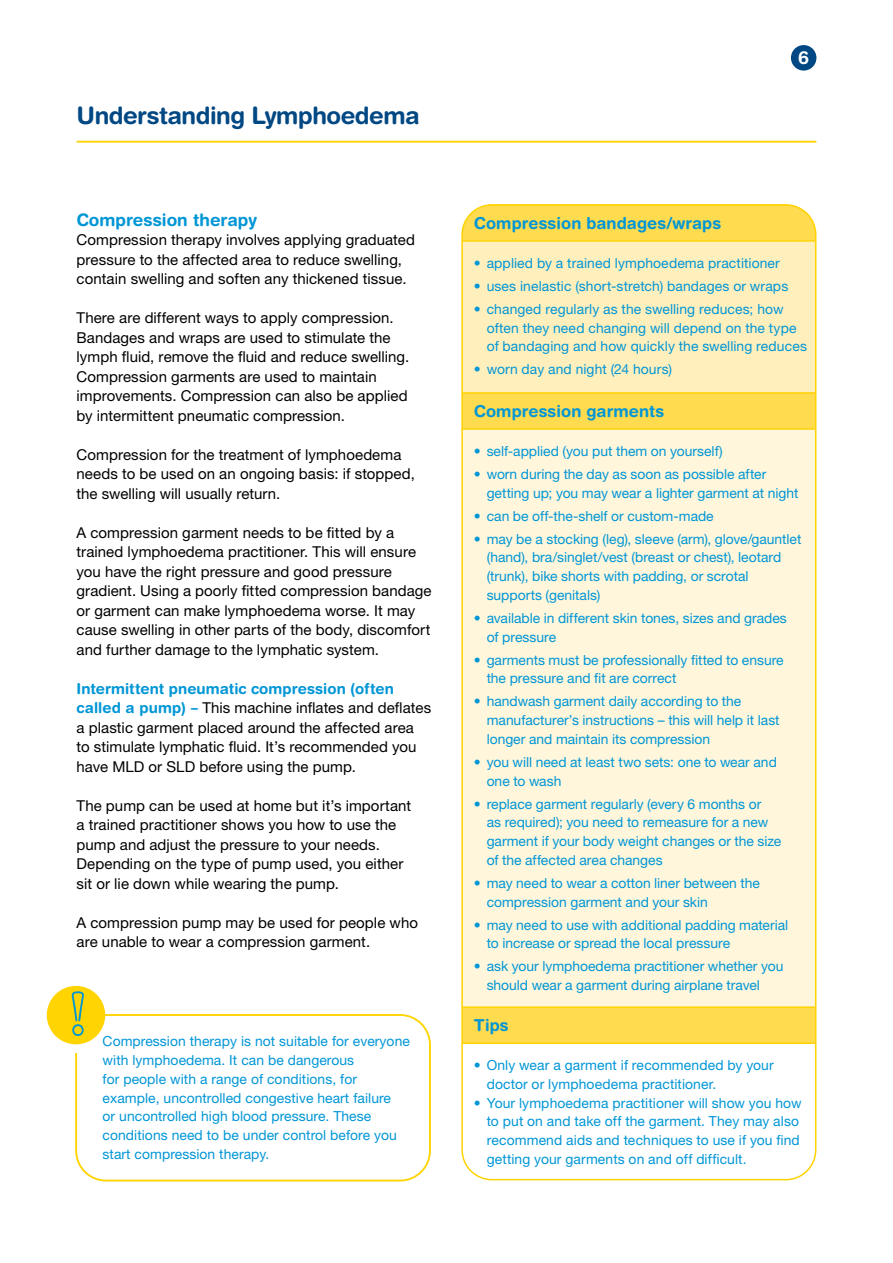
<style>
.page{position:relative;width:893px;height:1263px;background:#fff}
.page>*{position:absolute;margin:0;border:0;box-sizing:border-box;transform-origin:0 0}
.t1{font:700 24px "Helvetica Rounded LT Std";letter-spacing:-.02em;color:#004883}
.t2{font:700 18px "Helvetica Rounded LT Std";color:#fff}
.t3{font:700 17.25px "Helvetica Rounded LT Std";color:#0096d6}
.t4{font:700 16.5px "Helvetica Rounded LT Std";letter-spacing:.005em;color:#0096d6}
.t5{font:15px/19.5px "Helvetica Neue LT Std";letter-spacing:.005em;color:#000}
.t6{font:700 15px "Helvetica Rounded LT Std";letter-spacing:.005em;color:#0096d6}
.t7{font:13.8px/18.8px "Helvetica Neue LT Std";color:#0096d6}
.s1{font-family:"Helvetica Rounded LT Std";font-weight:700;color:#0096d6}
</style>
<div class="page">
<hr style="left:77px;top:141px;width:739px;height:2px;background:#ffd400">
<div style="left:791px;top:45px;width:25px;height:26px;background:#004883;border-radius:50%"></div>
<div style="left:464px;top:206px;width:352px;height:836px;background:#ffdb4f"></div>
<div style="left:462px;top:241px;width:354px;height:152px;background:#ffefbd"></div>
<div style="left:462px;top:429px;width:354px;height:578px;background:#fff6db"></div>
<hr style="left:462px;top:205px;width:354px;height:1px;background:#ffd200">
<hr style="left:462px;top:240px;width:354px;height:2px;background:#ffd200">
<hr style="left:462px;top:392px;width:354px;height:2px;background:#ffd200">
<hr style="left:462px;top:428px;width:354px;height:2px;background:#ffd200">
<hr style="left:462px;top:1006px;width:354px;height:2px;background:#ffd200">
<hr style="left:462px;top:1042px;width:354px;height:2px;background:#ffd200">
<hr style="left:462px;top:1044px;width:1px;height:136px;background:#ffd200">
<div style="left:461px;top:204px;width:355px;height:976px;border:2px solid #ffd200;border-radius:30px"></div>
<div style="left:75px;top:1014px;width:356px;height:167px;border:2px solid #ffd400;border-radius:30px"></div>
<div style="left:74px;top:1044px;width:5px;height:9px;background:#fff"></div>
<div style="left:47px;top:986px;width:58px;height:58px;background:#ffd400;border-radius:50%"></div>
<svg style="left:71px;top:992px;width:13px;height:44px"></svg>
<h1 class="t1" style="left:77px;top:101px;width:345px">Understanding Lymphoedema</h1>
<p class="t3" style="left:77px;top:209px;width:182px">Compression therapy</p>
<p class="t5" style="left:77px;top:230px;width:340px">Compression therapy involves applying graduated pressure to the affected area to reduce swelling, contain swelling and soften any thickened tissue.</p>
<p class="t5" style="left:77px;top:308px;width:334px">There are different ways to apply compression.<br>Bandages and wraps are used to stimulate the lymph fluid, remove the fluid and reduce swelling.<br>Compression garments are used to maintain improvements. Compression can also be applied by intermittent pneumatic compression.</p>
<p class="t5" style="left:77px;top:445px;width:340px">Compression for the treatment of lymphoedema needs to be used on an ongoing basis: if stopped, the swelling will usually return.</p>
<p class="t5" style="left:77px;top:523px;width:357px">A compression garment needs to be fitted by a trained lymphoedema practitioner. This will ensure you have the right pressure and good pressure gradient. Using a poorly fitted compression bandage or garment can make lymphoedema worse. It may cause swelling in other parts of the body, discomfort and further damage to the lymphatic system.</p>
<p class="t6" style="left:77px;top:679px;width:319px">Intermittent pneumatic compression (often</p>
<p class="t5" style="left:77px;top:698px;width:356px"><span class="s1">called a pump) –</span> This machine inflates and deflates a plastic garment placed around the affected area<br>to stimulate lymphatic fluid. It’s recommended you have MLD or SLD before using the pump.</p>
<p class="t5" style="left:77px;top:796px;width:336px">The pump can be used at home but it’s important a trained practitioner shows you how to use the pump and adjust the pressure to your needs.<br>Depending on the type of pump used, you either sit or lie down while wearing the pump.</p>
<p class="t5" style="left:77px;top:913px;width:343px">A compression pump may be used for people who are unable to wear a compression garment.</p>
<p class="t7" style="left:103px;top:1032px;width:309px">Compression therapy is not suitable for everyone with lymphoedema. It can be dangerous<br>for people with a range of conditions, for example, uncontrolled congestive heart failure<br>or uncontrolled high blood pressure. These conditions need to be under control before you start compression therapy.</p>
<h2 class="t2" style="left:798px;top:47px;width:13px">6</h2>
<p class="t4" style="left:474px;top:213px;width:249px">Compression bandages/wraps</p>
<p class="t7" style="left:474px;top:253px;width:307px">• applied by a trained lymphoedema practitioner</p>
<p class="t7" style="left:474px;top:276px;width:316px">• uses inelastic (short-stretch) bandages or wraps</p>
<p class="t7" style="left:487px;top:299px;width:322px;text-indent:-13px">• changed regularly as the swelling reduces; how often they need changing will depend on the type of bandaging and how quickly the swelling reduces</p>
<p class="t7" style="left:474px;top:360px;width:200px">• worn day and night (24 hours)</p>
<p class="t4" style="left:474px;top:401px;width:192px">Compression garments</p>
<p class="t7" style="left:474px;top:441px;width:250px">• self-applied (you put them on yourself)</p>
<p class="t7" style="left:487px;top:464px;width:313px;text-indent:-13px">• worn during the day as soon as possible after getting up; you may wear a lighter garment at night</p>
<p class="t7" style="left:474px;top:506px;width:241px">• can be off-the-shelf or custom-made</p>
<p class="t7" style="left:487px;top:529px;width:316px;text-indent:-13px">• may be a stocking (leg), sleeve (arm), glove/gauntlet (hand), bra/singlet/vest (breast or chest), leotard (trunk), bike shorts with padding, or scrotal supports (genitals)</p>
<p class="t7" style="left:487px;top:608px;width:302px;text-indent:-13px">• available in different skin tones, sizes and grades of pressure</p>
<p class="t7" style="left:487px;top:650px;width:299px;text-indent:-13px">• garments must be professionally fitted to ensure the pressure and fit are correct</p>
<p class="t7" style="left:487px;top:692px;width:294px;text-indent:-13px">• handwash garment daily according to the manufacturer’s instructions – this will help it last longer and maintain its compression</p>
<p class="t7" style="left:487px;top:752px;width:292px;text-indent:-13px">• you will need at least two sets: one to wear and one to wash</p>
<p class="t7" style="left:487px;top:794px;width:296px;text-indent:-13px">• replace garment regularly (every 6 months or<br>as required); you need to remeasure for a new garment if your body weight changes or the size of the affected area changes</p>
<p class="t7" style="left:487px;top:873px;width:275px;text-indent:-13px">• may need to wear a cotton liner between the compression garment and your skin</p>
<p class="t7" style="left:487px;top:915px;width:303px;text-indent:-13px">• may need to use with additional padding material to increase or spread the local pressure</p>
<p class="t7" style="left:487px;top:957px;width:298px;text-indent:-13px">• ask your lymphoedema practitioner whether you should wear a garment during airplane travel</p>
<p class="t4" style="left:474px;top:1015px;width:36px">Tips</p>
<p class="t7" style="left:487px;top:1056px;width:289px;text-indent:-13px">• Only wear a garment if recommended by your doctor or lymphoedema practitioner.</p>
<p class="t7" style="left:487px;top:1093px;width:316px;text-indent:-13px">• Your lymphoedema practitioner will show you how to put on and take off the garment. They may also recommend aids and techniques to use if you find getting your garments on and off difficult.</p>
</div>
